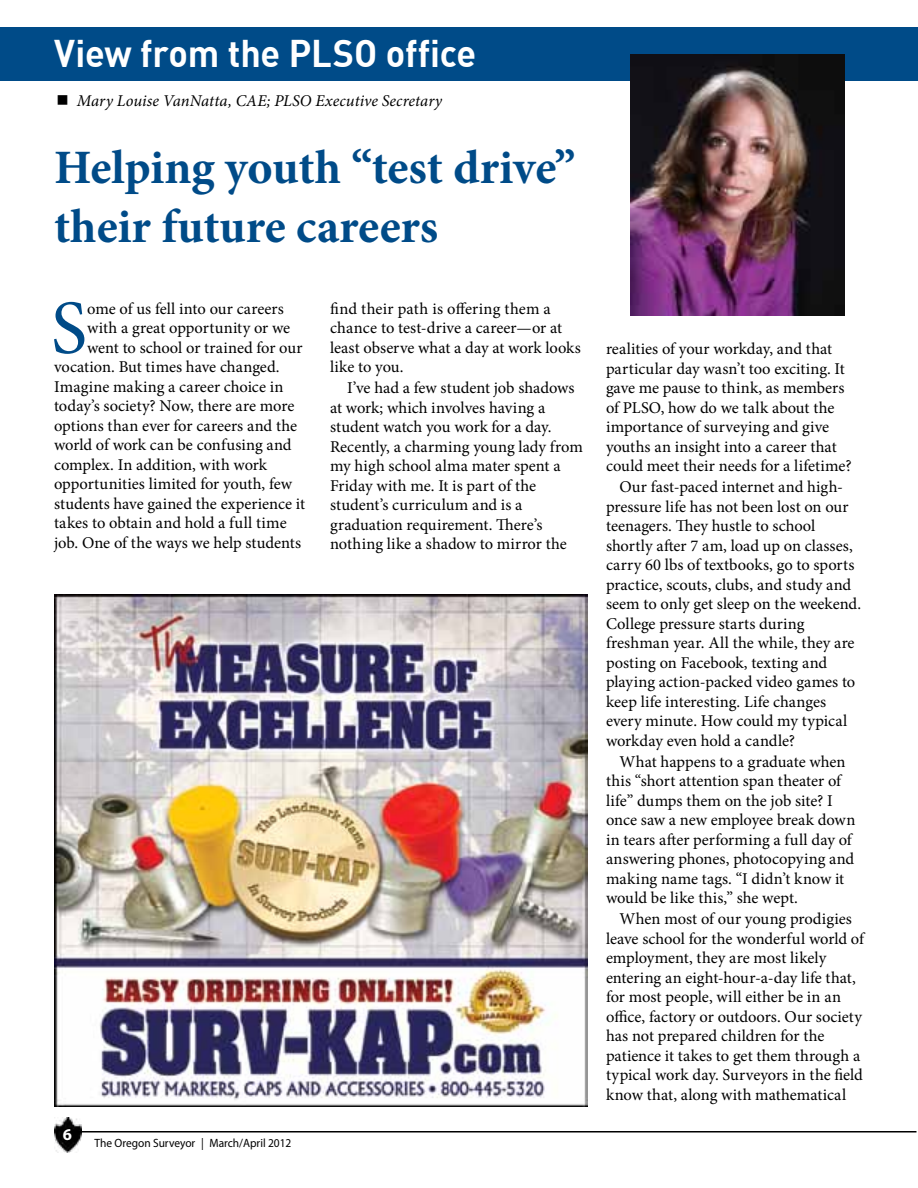
<style>
.page{position:relative;width:918px;height:1188px;background:#fff}
.page>*{position:absolute;margin:0;border:0;box-sizing:border-box;transform-origin:0 0}
.t1{font:76.5px "Minion Pro";color:#004b88}
.t2{font:700 48px/58.5px "Minion Pro";color:#004b88}
.t3{font:700 37.8px "DIN";letter-spacing:-.005em;color:#fff;scale:.95 1}
.t4{font:16.5px/19.5px "Minion Pro";color:#000}
.t5{font:italic 16.5px "Minion Pro";color:#000}
.t6{font:700 16.5px "Myriad Pro";color:#fff}
.t7{font:12px "Myriad Pro";color:#000;scale:.95 1}
</style>
<div class="page">
<img style="left:54px;top:1118px;width:27px;height:34px">
<hr style="left:76px;top:1131px;width:841px;height:2px;background:#000">
<div style="left:0;top:27px;width:918px;height:54px;background:#004b88"></div>
<img style="left:631px;top:54px;width:213px;height:261px">
<img style="left:54px;top:594px;width:533px;height:513px">
<h3 class="t3" style="left:54px;top:29px;width:446px">View from the PLSO office</h3>
<p class="t5" style="left:77px;top:90px;width:367px">Mary Louise VanNatta, CAE; PLSO Executive Secretary</p>
<h2 class="t2" style="left:54px;top:138px;width:523px">Helping youth “test drive” their future careers</h2>
<h1 class="t1" style="left:51px;top:277px;width:38px">S</h1>
<p class="t4" style="left:87px;top:299px;width:198px">ome of us fell into our careers</p>
<p class="t4" style="left:87px;top:318px;width:205px">with a great opportunity or we</p>
<p class="t4" style="left:87px;top:338px;width:217px">went to school or trained for our</p>
<p class="t4" style="left:54px;top:357px;width:227px">vocation. But times have changed.</p>
<p class="t4" style="left:54px;top:377px;width:231px">Imagine making a career choice in</p>
<p class="t4" style="left:54px;top:396px;width:242px">today’s society? Now, there are more</p>
<p class="t4" style="left:54px;top:416px;width:245px">options than ever for careers and the</p>
<p class="t4" style="left:54px;top:435px;width:239px">world of work can be confusing and</p>
<p class="t4" style="left:54px;top:455px;width:215px">complex. In addition, with work</p>
<p class="t4" style="left:54px;top:474px;width:240px">opportunities limited for youth, few</p>
<p class="t4" style="left:54px;top:494px;width:253px">students have gained the experience it</p>
<p class="t4" style="left:54px;top:513px;width:234px">takes to obtain and hold a full time</p>
<p class="t4" style="left:54px;top:533px;width:249px">job. One of the ways we help students</p>
<p class="t6" style="left:63px;top:1123px;width:11px">6</p>
<p class="t7" style="left:94px;top:1136px;width:209px">The Oregon Surveyor | March/April 2012</p>
<p class="t4" style="left:330px;top:299px;width:252px">find their path is offering them a chance to test-drive a career—or at least observe what a day at work looks like to you.</p>
<p class="t4" style="left:330px;top:378px;width:254px;text-indent:17px">I’ve had a few student job shadows at work; which involves having a student watch you work for a day.<br>Recently, a charming young lady from my high school alma mater spent a<br>Friday with me. It is part of the student’s curriculum and is a graduation requirement. There’s nothing like a shadow to mirror the</p>
<p class="t4" style="left:606px;top:339px;width:228px">realities of your workday, and that</p>
<p class="t4" style="left:606px;top:359px;width:240px">particular day wasn’t too exciting. It</p>
<p class="t4" style="left:606px;top:378px;width:240px">gave me pause to think, as members</p>
<p class="t4" style="left:606px;top:398px;width:230px">of PLSO, how do we talk about the</p>
<p class="t4" style="left:606px;top:417px;width:225px">importance of surveying and give</p>
<p class="t4" style="left:606px;top:437px;width:232px">youths an insight into a career that</p>
<p class="t4" style="left:606px;top:456px;width:247px">could meet their needs for a lifetime?</p>
<p class="t4" style="left:619px;top:477px;width:225px">Our fast-paced internet and high-</p>
<p class="t4" style="left:606px;top:497px;width:244px">pressure life has not been lost on our</p>
<p class="t4" style="left:606px;top:516px;width:211px">teenagers. They hustle to school</p>
<p class="t4" style="left:606px;top:536px;width:248px">shortly after 7 am, load up on classes,</p>
<p class="t4" style="left:606px;top:555px;width:250px">carry 60 lbs of textbooks, go to sports</p>
<p class="t4" style="left:606px;top:575px;width:247px">practice, scouts, clubs, and study and</p>
<p class="t4" style="left:606px;top:594px;width:257px">seem to only get sleep on the weekend.</p>
<p class="t4" style="left:606px;top:614px;width:200px">College pressure starts during</p>
<p class="t4" style="left:606px;top:633px;width:250px">freshman year. All the while, they are</p>
<p class="t4" style="left:606px;top:653px;width:223px">posting on Facebook, texting and</p>
<p class="t4" style="left:606px;top:672px;width:251px">playing action-packed video games to</p>
<p class="t4" style="left:606px;top:692px;width:222px">keep life interesting. Life changes</p>
<p class="t4" style="left:606px;top:711px;width:243px">every minute. How could my typical</p>
<p class="t4" style="left:606px;top:731px;width:191px">workday even hold a candle?</p>
<p class="t4" style="left:619px;top:752px;width:227px">What happens to a graduate when</p>
<p class="t4" style="left:606px;top:771px;width:237px">this “short attention span theater of</p>
<p class="t4" style="left:606px;top:791px;width:228px">life” dumps them on the job site? I</p>
<p class="t4" style="left:606px;top:810px;width:251px">once saw a new employee break down</p>
<p class="t4" style="left:606px;top:830px;width:247px">in tears after performing a full day of</p>
<p class="t4" style="left:606px;top:849px;width:250px">answering phones, photocopying and</p>
<p class="t4" style="left:606px;top:869px;width:240px">making name tags. “I didn’t know it</p>
<p class="t4" style="left:606px;top:888px;width:193px">would be like this,” she wept.</p>
<p class="t4" style="left:619px;top:909px;width:234px">When most of our young prodigies</p>
<p class="t4" style="left:606px;top:929px;width:259px">leave school for the wonderful world of</p>
<p class="t4" style="left:606px;top:948px;width:222px">employment, they are most likely</p>
<p class="t4" style="left:606px;top:968px;width:251px">entering an eight-hour-a-day life that,</p>
<p class="t4" style="left:606px;top:987px;width:237px">for most people, will either be in an</p>
<p class="t4" style="left:606px;top:1007px;width:258px">office, factory or outdoors. Our society</p>
<p class="t4" style="left:606px;top:1026px;width:220px">has not prepared children for the</p>
<p class="t4" style="left:606px;top:1046px;width:256px">patience it takes to get them through a</p>
<p class="t4" style="left:606px;top:1065px;width:258px">typical work day. Surveyors in the field</p>
<p class="t4" style="left:606px;top:1085px;width:242px">know that, along with mathematical</p>
</div>
